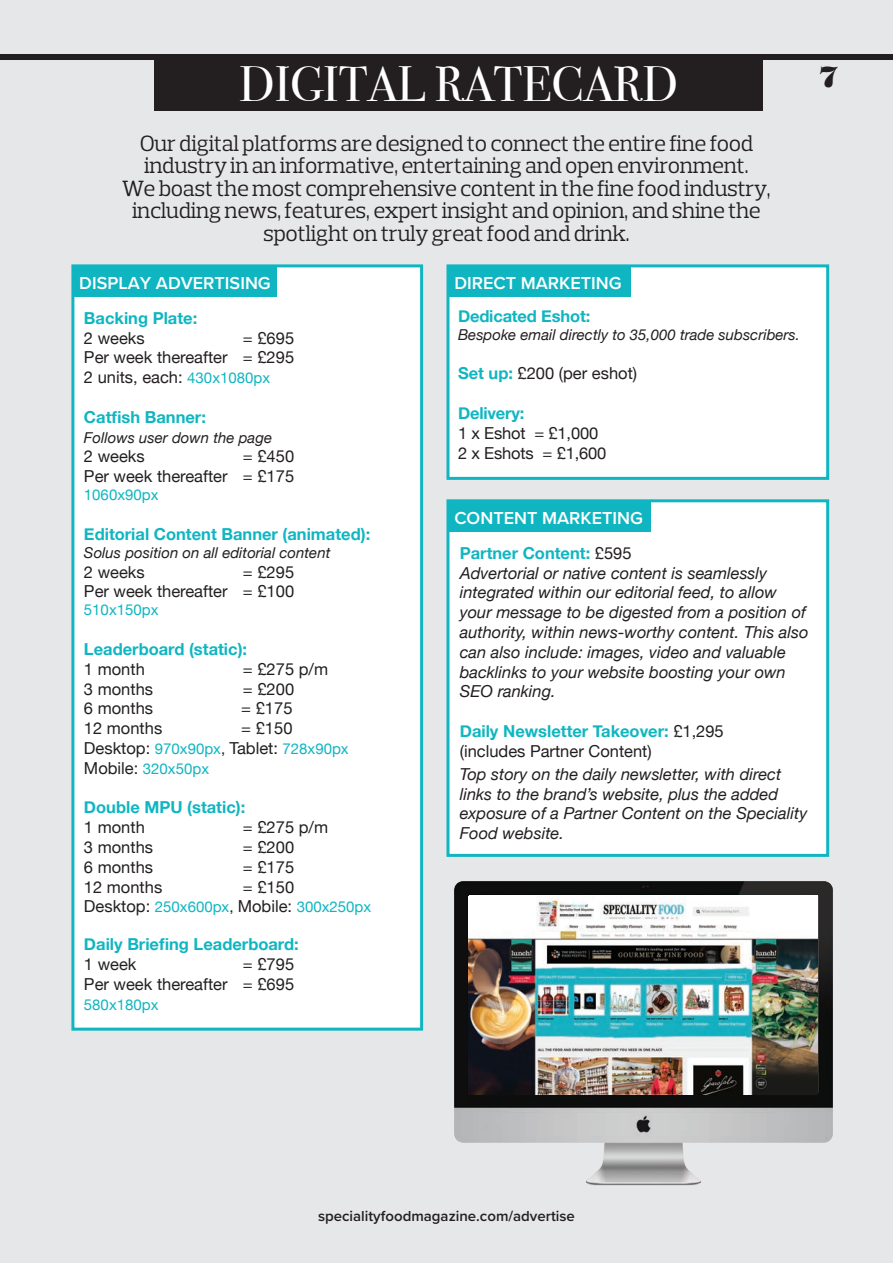
<style>
.page{position:relative;width:893px;height:1263px;background:#e6e7e9}
.page>*{position:absolute;margin:0;border:0;box-sizing:border-box;transform-origin:0 0}
.t1{font:49.5px "Bodoni Svty Two OSITCTT";color:#fff}
.t2{font:700 expanded 30px "Bodoni URW";color:#231f20}
.t3{font:22.5px/22.5px "Prelo Slab";letter-spacing:-.02em;color:#231f20;text-align:center}
.t4{font:600 18px "Proxima Nova";color:#fff}
.t5{font:italic 16.5px/19.8px "Helvetica Neue";color:#231f20}
.t6{font:16.5px/19.8px "Helvetica Neue";color:#231f20}
.t7{font:700 16.5px "Helvetica Neue";color:#0fb6c1}
.t8{font:15px "Helvetica Neue";color:#0fb6c1}
.t9{font:italic 15px "Helvetica Neue";color:#231f20}
.t10{font:600 15px "Proxima Nova";color:#231f20}
.s1{font-size:15px;color:#0fb6c1}
.s2{font-size:16.5px;color:#231f20}
.s3{color:#231f20}
.s4{font-weight:700;color:#0fb6c1}
.s5{font-weight:400;color:#231f20}
</style>
<div class="page">
<div style="left:0;top:54px;width:893px;height:6px;background:#231f20"></div>
<div style="left:155px;top:56px;width:608px;height:55px;background:#231f20"></div>
<img style="left:454px;top:881px;width:379px;height:305px">
<img style="left:469px;top:897px;width:349px;height:197px">
<div style="left:71px;top:264px;width:352px;height:767px;background:#fff;border:3px solid #0fb6c1"></div>
<div style="left:73px;top:266px;width:204px;height:31px;background:#0fb6c1"></div>
<div style="left:446px;top:499px;width:383px;height:358px;background:#fff;border:3px solid #0fb6c1"></div>
<div style="left:448px;top:501px;width:203px;height:31px;background:#0fb6c1"></div>
<div style="left:446px;top:264px;width:383px;height:216px;background:#fff;border:3px solid #0fb6c1"></div>
<div style="left:448px;top:266px;width:182px;height:31px;background:#0fb6c1"></div>
<p class="t1" style="left:230px;top:54px;width:460px">ONL NE MEDIA PACK</p>
<p class="t1" style="left:239px;top:54px;width:440px">DIGITAL RATECARD</p>
<p class="t2" style="left:819px;top:60px;width:22px">7</p>
<p class="t3" style="left:122px;top:132px;width:650px">Our digital platforms are designed to connect the entire fine food industry in an informative, entertaining and open environment.<br>We boast the most comprehensive content in the fine food industry, including news, features, expert insight and opinion, and shine the spotlight on truly great food and drink.</p>
<p class="t4" style="left:79px;top:269px;width:193px">DISPLAY ADVERTISING</p>
<p class="t7" style="left:84px;top:305px;width:115px">Backing Plate:</p>
<p class="t6" style="left:84px;top:329px;width:62px">2 weeks</p>
<p class="t6" style="left:84px;top:329px;width:212px;text-align:justify;text-indent:159px">= £695<br>Per week thereafter = £295<br>2 units, each: <span class="s1">430x1080px</span></p>
<p class="t7" style="left:84px;top:404px;width:123px">Catfish Banner:</p>
<p class="t9" style="left:84px;top:426px;width:190px">Follows user down the page</p>
<p class="t6" style="left:84px;top:448px;width:62px">2 weeks</p>
<p class="t6" style="left:243px;top:448px;width:53px">= £450</p>
<p class="t6" style="left:84px;top:467px;width:212px">Per week thereafter = £175</p>
<p class="t8" style="left:84px;top:484px;width:76px">1060x90px</p>
<p class="t7" style="left:84px;top:521px;width:288px">Editorial Content Banner (animated):</p>
<p class="t9" style="left:84px;top:542px;width:248px">Solus position on all editorial content</p>
<p class="t6" style="left:84px;top:563px;width:62px">2 weeks</p>
<p class="t6" style="left:243px;top:563px;width:53px">= £295</p>
<p class="t6" style="left:84px;top:583px;width:212px">Per week thereafter = £100</p>
<p class="t8" style="left:84px;top:599px;width:76px">510x150px</p>
<p class="t7" style="left:84px;top:636px;width:165px">Leaderboard (static):</p>
<p class="t6" style="left:84px;top:660px;width:62px">1 month</p>
<p class="t6" style="left:243px;top:660px;width:87px">= £275 p/m</p>
<p class="t6" style="left:84px;top:680px;width:71px">3 months</p>
<p class="t6" style="left:243px;top:680px;width:53px">= £200</p>
<p class="t6" style="left:84px;top:700px;width:71px">6 months</p>
<p class="t6" style="left:241px;top:700px;width:53px">= £175</p>
<p class="t6" style="left:84px;top:719px;width:80px">12 months</p>
<p class="t6" style="left:241px;top:719px;width:53px">= £150</p>
<p class="t8" style="left:84px;top:738px;width:266px"><span class="s2">Desktop:</span> 970x90px<span class="s3">,</span> <span class="s2">Tablet:</span> 728x90px</p>
<p class="t8" style="left:84px;top:758px;width:127px"><span class="s2">Mobile:</span> 320x50px</p>
<p class="t7" style="left:84px;top:795px;width:163px">Double MPU (static):</p>
<p class="t6" style="left:84px;top:818px;width:62px">1 month</p>
<p class="t6" style="left:243px;top:818px;width:87px">= £275 p/m</p>
<p class="t6" style="left:84px;top:838px;width:71px">3 months</p>
<p class="t6" style="left:243px;top:838px;width:53px">= £200</p>
<p class="t6" style="left:84px;top:858px;width:71px">6 months</p>
<p class="t6" style="left:243px;top:858px;width:53px">= £175</p>
<p class="t6" style="left:84px;top:878px;width:80px">12 months</p>
<p class="t6" style="left:243px;top:878px;width:53px">= £150</p>
<p class="t8" style="left:84px;top:896px;width:289px"><span class="s2">Desktop:</span> 250x600px<span class="s3">,</span> <span class="s2">Mobile:</span> 300x250px</p>
<p class="t7" style="left:84px;top:931px;width:216px">Daily Briefing Leaderboard:</p>
<p class="t6" style="left:84px;top:955px;width:54px">1 week</p>
<p class="t6" style="left:84px;top:955px;width:212px;text-align:right">= £795<br>Per week thereafter = £695</p>
<p class="t8" style="left:84px;top:993px;width:76px">580x180px</p>
<p class="t4" style="left:454px;top:269px;width:169px">DIRECT MARKETING</p>
<p class="t7" style="left:458px;top:303px;width:134px">Dedicated Eshot:</p>
<p class="t9" style="left:458px;top:324px;width:343px">Bespoke email directly to 35,000 trade subscribers.</p>
<p class="t6" style="left:458px;top:364px;width:181px"><span class="s4">Set up:</span> £200 (per eshot)</p>
<p class="t7" style="left:458px;top:400px;width:68px">Delivery:</p>
<p class="t6" style="left:458px;top:424px;width:150px">1 x Eshot = £1,000<br>2 x Eshots = £1,600</p>
<p class="t4" style="left:454px;top:504px;width:190px">CONTENT MARKETING</p>
<p class="t7" style="left:460px;top:540px;width:173px">Partner Content: <span class="s5">£595</span></p>
<p class="t5" style="left:460px;top:564px;width:350px">Advertorial or native content is seamlessly integrated within our editorial feed, to allow your message to be digested from a position of authority, within news-worthy content. This also can also include: images, video and valuable backlinks to your website boosting your own SEO ranking.</p>
<p class="t6" style="left:460px;top:722px;width:266px"><span class="s4">Daily Newsletter Takeover:</span> £1,295 (includes Partner Content)</p>
<p class="t5" style="left:460px;top:765px;width:349px">Top story on the daily newsletter, with direct links to the brand’s website, plus the added exposure of a Partner Content on the Speciality Food website.</p>
<p class="t10" style="left:318px;top:1205px;width:258px">specialityfoodmagazine.com/advertise</p>
</div>
